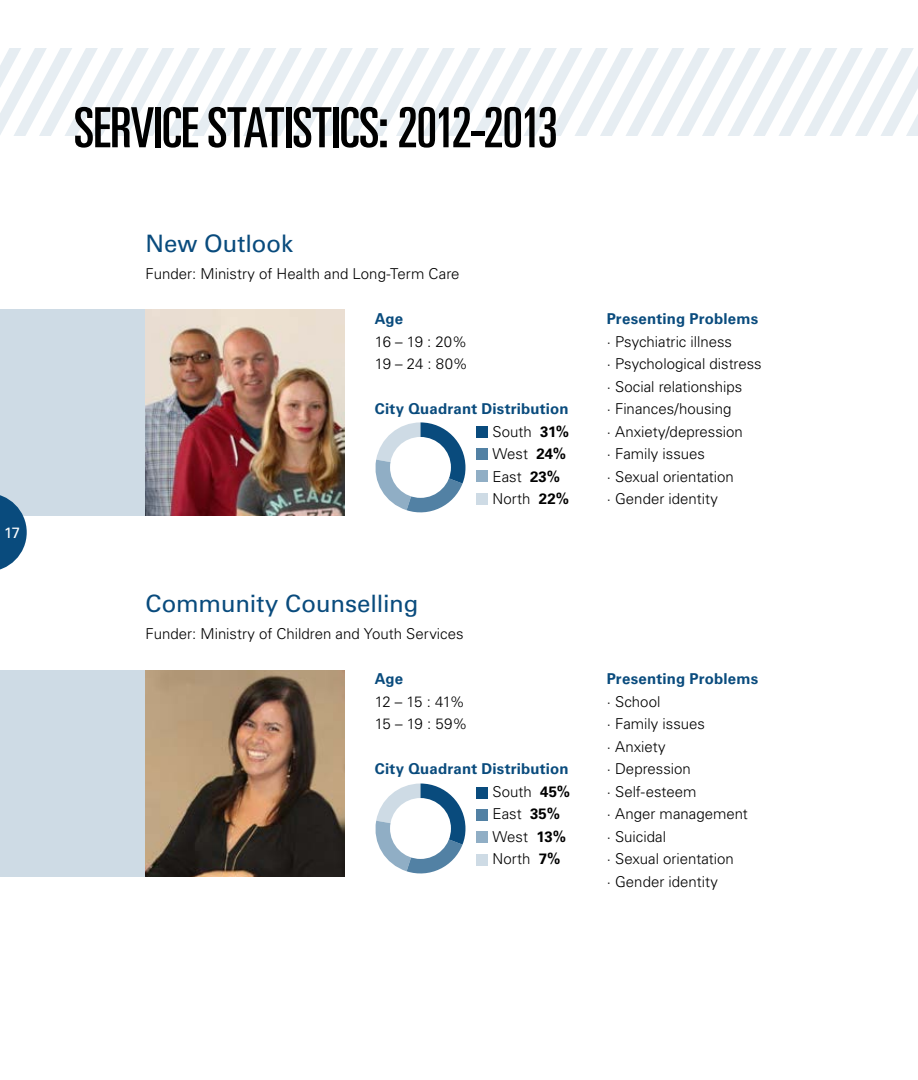
<style>
.page{position:relative;width:918px;height:1080px;background:#fff}
.page>*{position:absolute;margin:0;border:0;box-sizing:border-box;transform-origin:0 0}
.t1{font:ultra-condensed 55.5px "Univers LT Std";letter-spacing:-.02em;color:#000}
.t2{font:24px "Univers LT Std";letter-spacing:-.005em;color:#094b7d}
.t3{font:300 15px/22.5px "Univers LT Std";color:#000}
.t4{font:700 15px "Univers LT Std";letter-spacing:.015em;color:#094b7d}
.t5{font:300 15px/22.5px "Univers LT Std";letter-spacing:-.02em;color:#000}
.t6{font:300 15px/22.5px "Univers LT Std";letter-spacing:-.045em;color:#000}
.t7{font:15px "Univers LT Std";color:#fff}
.s1{font-weight:700}
</style>
<div class="page">
<div style="left:0;top:310px;width:186px;height:206px;background:#cedbe5"></div>
<div style="left:0;top:671px;width:186px;height:206px;background:#cedbe5"></div>
<svg style="left:375px;top:422px;width:90px;height:91px"></svg>
<div style="left:390px;top:437px;width:61px;height:61px;background:#fff;border-radius:50%"></div>
<svg style="left:375px;top:784px;width:90px;height:90px"></svg>
<div style="left:390px;top:798px;width:61px;height:61px;background:#fff;border-radius:50%"></div>
<img style="left:146px;top:310px;width:198px;height:206px">
<img style="left:146px;top:671px;width:198px;height:206px">
<div style="left:477px;top:426px;width:11px;height:11px;background:#094b7d"></div>
<div style="left:477px;top:787px;width:11px;height:11px;background:#094b7d"></div>
<div style="left:477px;top:448px;width:11px;height:11px;background:#5281a4"></div>
<div style="left:477px;top:809px;width:11px;height:11px;background:#5281a4"></div>
<div style="left:477px;top:471px;width:11px;height:11px;background:#90aec5"></div>
<div style="left:477px;top:832px;width:11px;height:11px;background:#90aec5"></div>
<div style="left:477px;top:493px;width:11px;height:11px;background:#cedbe5"></div>
<div style="left:477px;top:854px;width:11px;height:11px;background:#cedbe5"></div>
<svg style="left:0;top:49px;width:918px;height:86px"></svg>
<svg style="left:0;top:495px;width:27px;height:75px"></svg>
<p class="t7" style="left:4px;top:524px;width:18px">17</p>
<h1 class="t1" style="left:74px;top:96px;width:486px">SERVICE STATISTICS: 2012-2013</h1>
<h2 class="t2" style="left:146px;top:229px;width:149px">New Outlook</h2>
<p class="t3" style="left:146px;top:262px;width:315px">Funder: Ministry of Health and Long-Term Care</p>
<p class="t4" style="left:375px;top:310px;width:30px">Age</p>
<p class="t5" style="left:375px;top:330px;width:95px">16 – 19 : 20%<br>19 – 24 : 80%</p>
<p class="t4" style="left:375px;top:400px;width:195px">City Quadrant Distribution</p>
<p class="t3" style="left:492px;top:420px;width:78px">South <span class="s1">31%<br></span>West <span class="s1">24%<br></span>East <span class="s1">23%<br></span>North <span class="s1">22%</span></p>
<h2 class="t2" style="left:146px;top:589px;width:275px">Community Counselling</h2>
<p class="t3" style="left:146px;top:622px;width:320px">Funder: Ministry of Children and Youth Services</p>
<p class="t4" style="left:375px;top:670px;width:30px">Age</p>
<p class="t6" style="left:375px;top:690px;width:94px">12 – 15 : 41%<br>15 – 19 : 59%</p>
<p class="t4" style="left:375px;top:760px;width:195px">City Quadrant Distribution</p>
<p class="t3" style="left:492px;top:780px;width:79px">South <span class="s1">45%<br></span>East <span class="s1">35%<br></span>West <span class="s1">13%<br></span>North <span class="s1">7%</span></p>
<p class="t4" style="left:607px;top:310px;width:153px">Presenting Problems</p>
<p class="t3" style="left:607px;top:330px;width:157px">· Psychiatric illness<br>· Psychological distress · Social relationships<br>· Finances/housing<br>· Anxiety/depression<br>· Family issues<br>· Sexual orientation<br>· Gender identity</p>
<p class="t4" style="left:607px;top:670px;width:153px">Presenting Problems</p>
<p class="t3" style="left:607px;top:690px;width:143px">· School<br>· Family issues<br>· Anxiety<br>· Depression<br>· Self-esteem<br>· Anger management · Suicidal<br>· Sexual orientation<br>· Gender identity</p>
</div>
